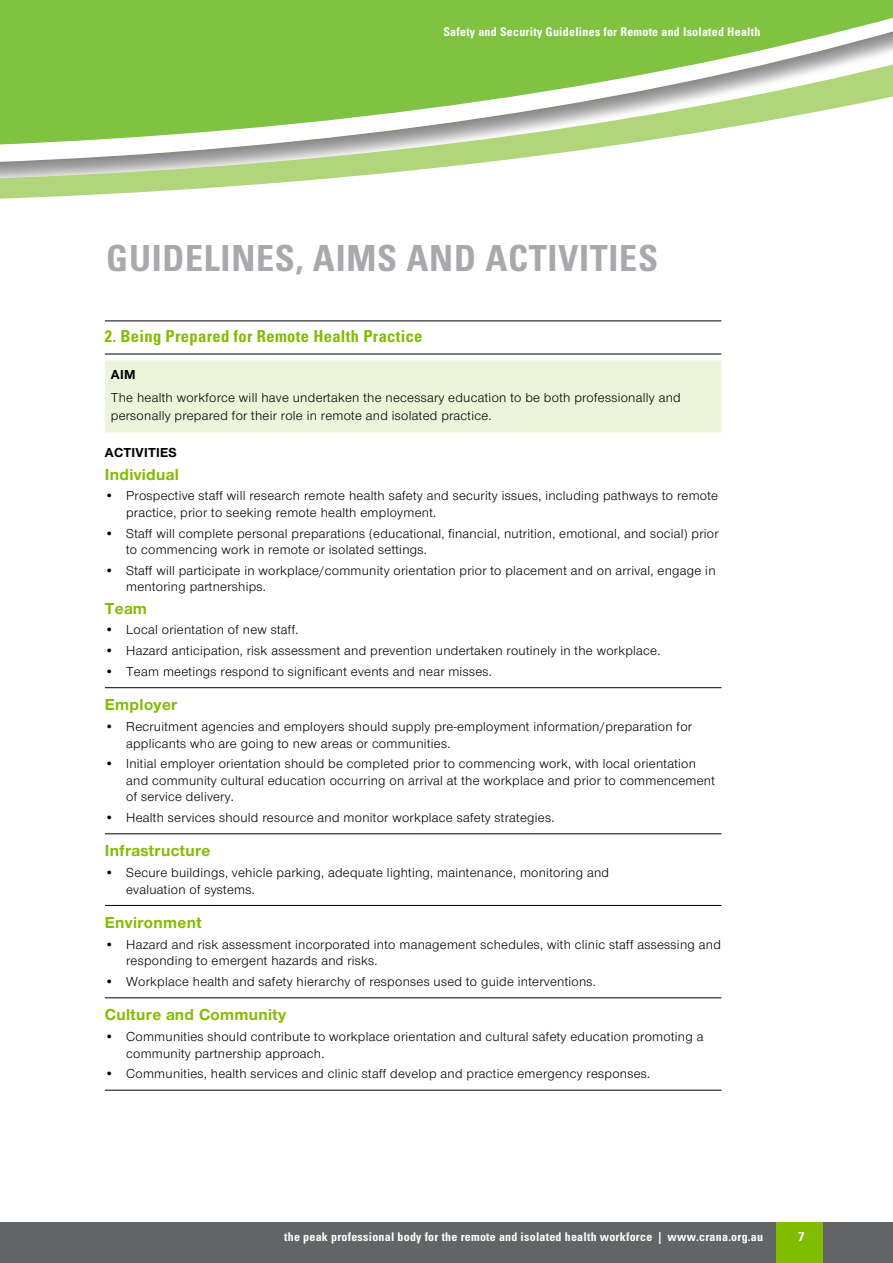
<style>
.page{position:relative;width:893px;height:1263px;background:#fff}
.page>*{position:absolute;margin:0;border:0;box-sizing:border-box;transform-origin:0 0}
.t1{font:700 condensed 36px "Univers";letter-spacing:.02em;color:#a7a9ac}
.t2{font:700 16.5px "Nimbus San Nov T";letter-spacing:.02em;color:#82bc00}
.t3{font:700 condensed 16.5px "Univers";letter-spacing:.02em;color:#82bc00}
.t4{font:13.5px/16.5px "Nimbus San Nov T";letter-spacing:.02em;color:#000}
.t5{font:700 13.5px "Nimbus San Nov T";letter-spacing:.02em;color:#000}
.t6{font:700 12.75px "Frutiger";color:#fff}
.t7{font:700 condensed 12px "Univers";letter-spacing:.02em;color:#fff}
</style>
<div class="page">
<div style="left:0;top:0;width:893px;height:44px;background:#80c342"></div>
<svg style="left:0;top:44px;width:893px;height:155px"></svg>
<div style="left:0;top:1223px;width:893px;height:40px;background:#636466"></div>
<div style="left:776px;top:1223px;width:47px;height:40px;background:#82bc00"></div>
<hr style="left:105px;top:320px;width:616px;height:1px;background:#000">
<hr style="left:105px;top:354px;width:616px;height:1px;background:#000">
<hr style="left:105px;top:687px;width:616px;height:1px;background:#000">
<hr style="left:105px;top:833px;width:616px;height:1px;background:#000">
<hr style="left:105px;top:905px;width:616px;height:1px;background:#000">
<hr style="left:105px;top:997px;width:616px;height:1px;background:#000">
<hr style="left:105px;top:1090px;width:616px;height:1px;background:#000">
<div style="left:105px;top:360px;width:616px;height:73px;background:#ecf5d9"></div>
<p class="t7" style="left:443px;top:24px;width:319px">Safety and Security Guidelines for Remote and Isolated Health</p>
<h1 class="t1" style="left:106px;top:236px;width:553px">GUIDELINES, AIMS AND ACTIVITIES</h1>
<p class="t3" style="left:105px;top:326px;width:319px">2. Being Prepared for Remote Health Practice</p>
<p class="t5" style="left:111px;top:367px;width:26px">AIM</p>
<p class="t4" style="left:111px;top:388px;width:571px;line-height:18px">The health workforce will have undertaken the necessary education to be both professionally and personally prepared for their role in remote and isolated practice.</p>
<p class="t5" style="left:105px;top:445px;width:74px">ACTIVITIES</p>
<p class="t2" style="left:105px;top:464px;width:76px">Individual</p>
<p class="t4" style="left:126px;top:488px;width:593px;text-indent:-21px">• Prospective staff will research remote health safety and security issues, including pathways to remote practice, prior to seeking remote health employment.</p>
<p class="t4" style="left:126px;top:525px;width:594px;text-indent:-21px">• Staff will complete personal preparations (educational, financial, nutrition, emotional, and social) prior to commencing work in remote or isolated settings.</p>
<p class="t4" style="left:126px;top:562px;width:591px;text-indent:-21px">• Staff will participate in workplace/community orientation prior to placement and on arrival, engage in mentoring partnerships.</p>
<p class="t2" style="left:105px;top:598px;width:44px">Team</p>
<p class="t4" style="left:105px;top:622px;width:195px">• Local orientation of new staff.</p>
<p class="t4" style="left:105px;top:643px;width:557px">• Hazard anticipation, risk assessment and prevention undertaken routinely in the workplace.</p>
<p class="t4" style="left:105px;top:663px;width:388px">• Team meetings respond to significant events and near misses.</p>
<p class="t2" style="left:105px;top:695px;width:74px">Employer</p>
<p class="t4" style="left:126px;top:718px;width:567px;text-indent:-21px">• Recruitment agencies and employers should supply pre-employment information/preparation for applicants who are going to new areas or communities.</p>
<p class="t4" style="left:126px;top:756px;width:590px;text-indent:-21px">• Initial employer orientation should be completed prior to commencing work, with local orientation and community cultural education occurring on arrival at the workplace and prior to commencement of service delivery.</p>
<p class="t4" style="left:105px;top:809px;width:451px">• Health services should resource and monitor workplace safety strategies.</p>
<p class="t2" style="left:105px;top:841px;width:107px">Infrastructure</p>
<p class="t4" style="left:126px;top:864px;width:484px;text-indent:-21px">• Secure buildings, vehicle parking, adequate lighting, maintenance, monitoring and evaluation of systems.</p>
<p class="t2" style="left:105px;top:913px;width:98px">Environment</p>
<p class="t4" style="left:126px;top:936px;width:596px;text-indent:-21px">• Hazard and risk assessment incorporated into management schedules, with clinic staff assessing and responding to emergent hazards and risks.</p>
<p class="t4" style="left:105px;top:973px;width:492px">• Workplace health and safety hierarchy of responses used to guide interventions.</p>
<p class="t2" style="left:105px;top:1005px;width:183px">Culture and Community</p>
<p class="t4" style="left:126px;top:1028px;width:579px;text-indent:-21px">• Communities should contribute to workplace orientation and cultural safety education promoting a community partnership approach.</p>
<p class="t4" style="left:105px;top:1066px;width:547px">• Communities, health services and clinic staff develop and practice emergency responses.</p>
<p class="t7" style="left:284px;top:1229px;width:480px">the peak professional body for the remote and isolated health workforce | www.crana.org.au</p>
<p class="t6" style="left:798px;top:1229px;width:9px">7</p>
</div>
